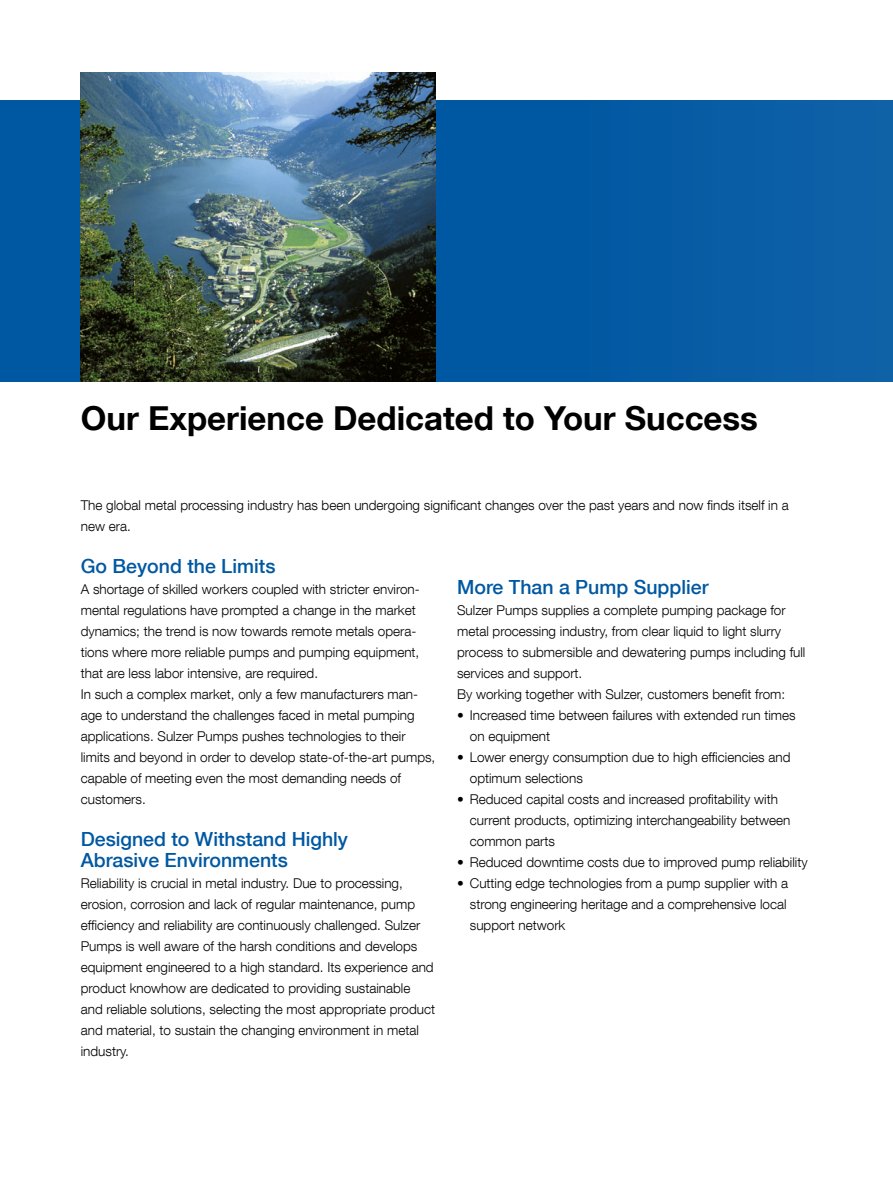
<style>
.page{position:relative;width:893px;height:1191px;background:#fff}
.page>*{position:absolute;margin:0;border:0;box-sizing:border-box;transform-origin:0 0}
.otsikko{font:700 33px "Helvetica Neue LT Com";color:#000}
.väliotsikko{font:500 19.5px/21px "Helvetica Neue LT Com";color:#0058a2}
.leipis{font:300 13.5px/21px "Helvetica Neue LT Com";color:#000}
</style>
<div class="page">
<div style="left:0;top:100px;width:893px;height:281px;background:#0058a2"></div>
<img style="left:81px;top:72px;width:355px;height:309px">
<p class="otsikko" style="left:81px;top:397px;width:679px">Our Experience Dedicated to Your Success</p>
<p class="leipis" style="left:81px;top:494px;width:709px">The global metal processing industry has been undergoing significant changes over the past years and now finds itself in a new era.</p>
<p class="väliotsikko" style="left:81px;top:555px;width:196px">Go Beyond the Limits</p>
<p class="leipis" style="left:81px;top:578px;width:341px">A shortage of skilled workers coupled with stricter environ&shy;mental regulations have prompted a change in the market dynamics; the trend is now towards remote metals opera&shy;tions where more reliable pumps and pumping equipment, that are less labor intensive, are required.</p>
<p class="leipis" style="left:81px;top:683px;width:356px">In such a complex market, only a few manufacturers man&shy;age to understand the challenges faced in metal pumping applications. Sulzer Pumps pushes technologies to their limits and beyond in order to develop state-of-the-art pumps, capable of meeting even the most demanding needs of customers.</p>
<p class="väliotsikko" style="left:81px;top:828px;width:269px">Designed to Withstand Highly<br>Abrasive Environments</p>
<p class="leipis" style="left:81px;top:872px;width:356px">Reliability is crucial in metal industry. Due to processing, erosion, corrosion and lack of regular maintenance, pump efficiency and reliability are continuously challenged. Sulzer Pumps is well aware of the harsh conditions and develops equipment engineered to a high standard. Its experience and product knowhow are dedicated to providing sustainable and reliable solutions, selecting the most appropriate product and material, to sustain the changing environment in metal industry.</p>
<p class="väliotsikko" style="left:457px;top:576px;width:253px">More Than a Pump Supplier</p>
<p class="leipis" style="left:457px;top:599px;width:350px">Sulzer Pumps supplies a complete pumping package for metal processing industry, from clear liquid to light slurry process to submersible and dewatering pumps including full services and support.</p>
<p class="leipis" style="left:457px;top:683px;width:330px">By working together with Sulzer, customers benefit from:</p>
<p class="leipis" style="left:470px;top:704px;width:327px;text-indent:-13px">• Increased time between failures with extended run times on equipment</p>
<p class="leipis" style="left:470px;top:746px;width:322px;text-indent:-13px">• Lower energy consumption due to high efficiencies and optimum selections</p>
<p class="leipis" style="left:470px;top:788px;width:322px;text-indent:-13px">• Reduced capital costs and increased profitability with current products, optimizing interchangeability between common parts</p>
<p class="leipis" style="left:457px;top:851px;width:352px">• Reduced downtime costs due to improved pump reliability</p>
<p class="leipis" style="left:470px;top:872px;width:320px;text-indent:-13px">• Cutting edge technologies from a pump supplier with a strong engineering heritage and a comprehensive local support network</p>
</div>
